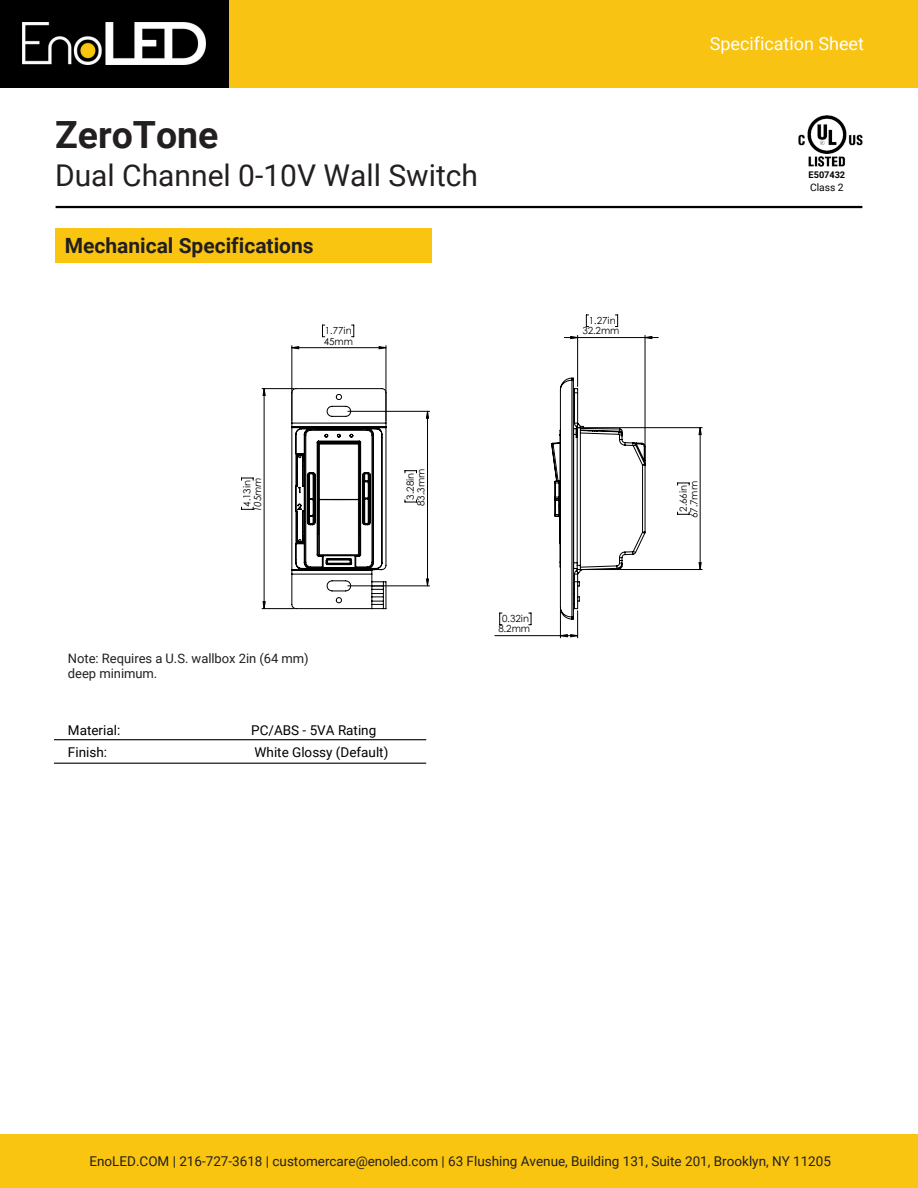
<style>
.page{position:relative;width:918px;height:1188px;background:#fff}
.page>*{position:absolute;margin:0;border:0;box-sizing:border-box;transform-origin:0 0}
.t1{font:700 37.5px "Roboto";color:#231f20}
.t2{font:30px "Roboto";color:#231f20}
.t3{font:700 21px "Roboto";color:#231f20}
.t4{font:18px "Roboto";color:#fff}
.t5{font:13.5px "Roboto";color:#231f20}
.t6{font:13.5px "Roboto";color:#000}
.t7{font:13.05px "Roboto";color:#231f20}
.t8{font:10.35px "Roboto";color:#000305}
.t9{font:9.75px/10.8px "Century Gothic";color:#000;text-align:center}
.t10{font:700 9.15px "Roboto";color:#000305}
.s1{font-style:italic}
</style>
<div class="page">
<div style="left:56px;top:228px;width:376px;height:35px;background:#f9c511"></div>
<hr style="left:54px;top:763px;width:372px;height:1px;background:#000">
<hr style="left:54px;top:739px;width:372px;height:1px;background:#000">
<svg style="left:586px;top:315px;width:3px;height:12px"></svg>
<svg style="left:615px;top:315px;width:3px;height:12px"></svg>
<hr style="left:645px;top:335px;width:1px;height:128px;background:#000">
<hr style="left:577px;top:335px;width:1px;height:51px;background:#000">
<svg style="left:499px;top:613px;width:3px;height:12px"></svg>
<svg style="left:529px;top:613px;width:3px;height:12px"></svg>
<hr style="left:495px;top:635px;width:65px;height:1px;background:#000">
<svg style="left:322px;top:325px;width:3px;height:12px"></svg>
<svg style="left:352px;top:325px;width:3px;height:12px"></svg>
<hr style="left:386px;top:346px;width:1px;height:75px;background:#000">
<hr style="left:292px;top:346px;width:1px;height:75px;background:#000">
<svg style="left:677px;top:512px;width:13px;height:3px"></svg>
<svg style="left:677px;top:483px;width:13px;height:2px"></svg>
<hr style="left:578px;top:427px;width:124px;height:1px;background:#000">
<hr style="left:578px;top:569px;width:124px;height:1px;background:#000">
<svg style="left:241px;top:507px;width:13px;height:3px"></svg>
<svg style="left:241px;top:478px;width:13px;height:2px"></svg>
<hr style="left:262px;top:388px;width:32px;height:1px;background:#000">
<hr style="left:262px;top:608px;width:32px;height:1px;background:#000">
<svg style="left:405px;top:500px;width:12px;height:3px"></svg>
<svg style="left:405px;top:470px;width:12px;height:3px"></svg>
<hr style="left:348px;top:411px;width:82px;height:1px;background:#000">
<hr style="left:348px;top:586px;width:82px;height:1px;background:#000">
<hr style="left:462px;top:798px;width:115px;height:1px;background:#c0c0c0">
<hr style="left:577px;top:778px;width:163px;height:1px;background:#c0c0c0">
<hr style="left:462px;top:718px;width:76px;height:1px;background:#c0c0c0">
<hr style="left:753px;top:287px;width:1px;height:431px;background:#c0c0c0">
<hr style="left:462px;top:753px;width:115px;height:1px;background:#c0c0c0">
<hr style="left:577px;top:759px;width:163px;height:1px;background:#c0c0c0">
<hr style="left:462px;top:762px;width:115px;height:1px;background:#c0c0c0">
<hr style="left:577px;top:816px;width:163px;height:1px;background:#c0c0c0">
<hr style="left:538px;top:738px;width:39px;height:1px;background:#c0c0c0">
<hr style="left:462px;top:789px;width:115px;height:1px;background:#c0c0c0">
<hr style="left:462px;top:780px;width:115px;height:1px;background:#c0c0c0">
<hr style="left:577px;top:718px;width:163px;height:1px;background:#c0c0c0">
<hr style="left:538px;top:718px;width:39px;height:1px;background:#c0c0c0">
<hr style="left:577px;top:798px;width:163px;height:1px;background:#c0c0c0">
<hr style="left:177px;top:287px;width:563px;height:1px;background:#c0c0c0">
<hr style="left:177px;top:287px;width:1px;height:435px;background:#c0c0c0">
<hr style="left:177px;top:816px;width:286px;height:1px;background:#c0c0c0">
<hr style="left:177px;top:806px;width:285px;height:1px;background:#c0c0c0">
<hr style="left:765px;top:287px;width:1px;height:435px;background:#c0c0c0">
<hr style="left:462px;top:771px;width:115px;height:1px;background:#c0c0c0">
<hr style="left:462px;top:816px;width:115px;height:1px;background:#c0c0c0">
<svg style="left:291px;top:346px;width:95px;height:3px"></svg>
<svg style="left:699px;top:428px;width:2px;height:141px"></svg>
<svg style="left:263px;top:388px;width:3px;height:221px"></svg>
<svg style="left:426px;top:411px;width:3px;height:175px"></svg>
<svg style="left:291px;top:388px;width:96px;height:221px"></svg>
<svg style="left:551px;top:336px;width:107px;height:302px"></svg>
<div style="left:321px;top:548px;width:36px;height:5px;background:#fff"></div>
<hr style="left:56px;top:206px;width:806px;height:2px;background:#000">
<img style="left:799px;top:115px;width:64px;height:52px">
<div style="left:229px;top:0;width:689px;height:87px;background:#f8c312"></div>
<div style="left:0;top:0;width:229px;height:87px;background:#000"></div>
<img style="left:23px;top:23px;width:182px;height:41px">
<div style="left:0;top:1134px;width:918px;height:54px;background:#f9c511"></div>
<h5 class="t1" style="left:55px;top:114px;width:165px">ZeroTone</h5>
<h5 class="t2" style="left:55px;top:158px;width:425px">Dual Channel 0-10V Wall Switch</h5>
<p class="t3" style="left:65px;top:233px;width:250px">Mechanical Specifications</p>
<h6 class="t9" style="left:324px;top:324px;width:31px;text-align:left">1.77in<br>45mm</h6>
<h2 class="t9" style="left:241px;top:512px;width:36px;rotate:-90deg">4.13in<br><span class="s1">105mm</span></h2>
<p class="t9" style="left:405px;top:506px;width:39px;rotate:-90deg">3.28in<br>83.3mm</p>
<h4 class="t7" style="left:68px;top:651px;width:242px">Note: Requires a U.S. wallbox 2in (64 mm)</h4>
<h1 class="t7" style="left:68px;top:666px;width:91px">deep minimum.</h1>
<h6 class="t6" style="left:68px;top:722px;width:54px">Material:</h6>
<h6 class="t6" style="left:251px;top:722px;width:127px">PC/ABS - 5VA Rating</h6>
<h6 class="t6" style="left:68px;top:744px;width:41px">Finish:</h6>
<h6 class="t6" style="left:255px;top:744px;width:135px">White Glossy (Default)</h6>
<h3 class="t9" style="left:498px;top:612px;width:33px">0.32in<br>8.2mm</h3>
<p class="t9" style="left:582px;top:314px;width:39px">1.27in<br>32.2mm</p>
<h5 class="t4" style="left:710px;top:33px;width:156px">Specification Sheet</h5>
<h5 class="t10" style="left:809px;top:169px;width:38px">E507432</h5>
<h6 class="t8" style="left:810px;top:181px;width:35px">Class 2</h6>
<p class="t9" style="left:677px;top:518px;width:39px;rotate:-90deg">2.66in<br>67.7mm</p>
<h5 class="t5" style="left:89px;top:1153px;width:743px">EnoLED.COM | 216-727-3618 | customercare@enoled.com | 63 Flushing Avenue, Building 131, Suite 201, Brooklyn, NY 11205</h5>
</div>
